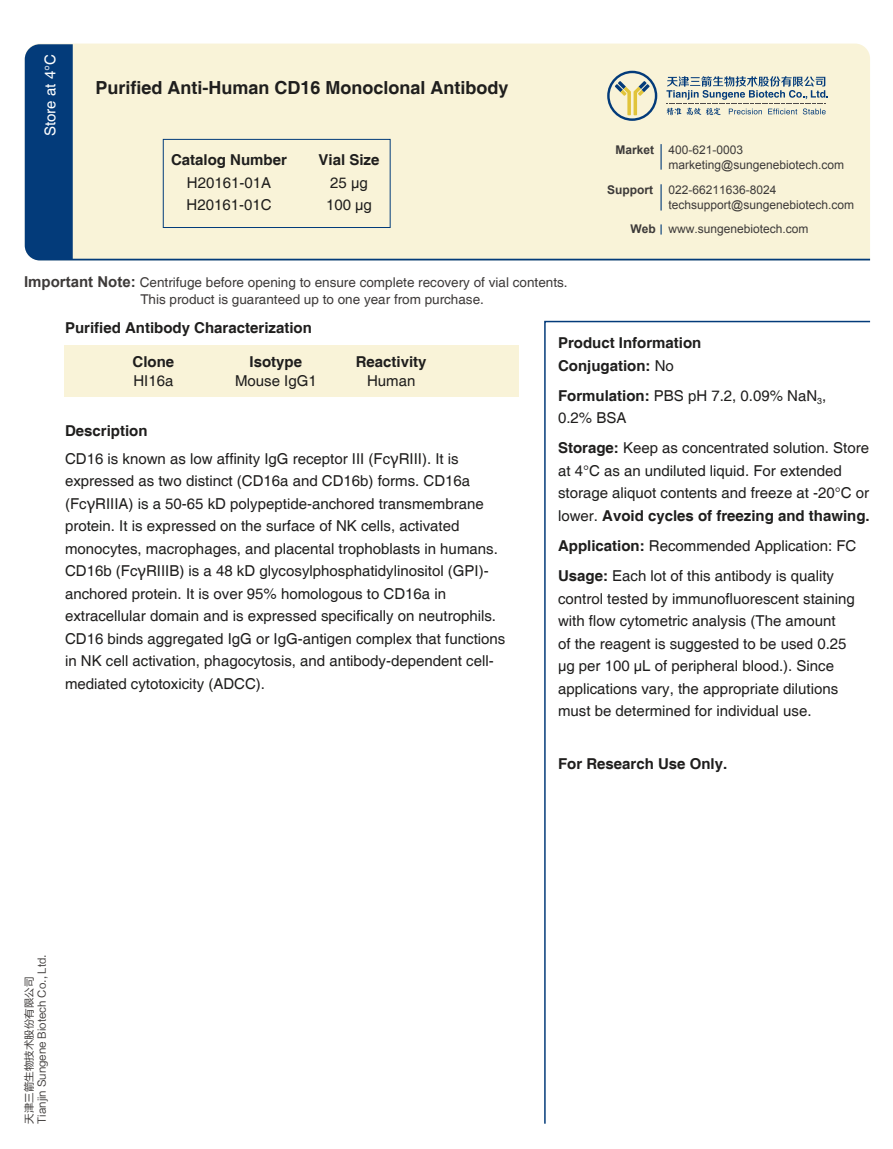
<style>
.page{position:relative;width:893px;height:1149px;background:#fff}
.page>*{position:absolute;margin:0;border:0;box-sizing:border-box;transform-origin:0 0}
.t1{font:700 18px "Helvetica";color:#1f1e1d}
.t2{font:15px/22.5px "Helvetica";color:#1f1e1d}
.t3{font:700 15px/22.5px "Helvetica";color:#1f1e1d}
.t4{font:15px "Helvetica";color:#fff}
.t5{font:13.5px/16.2px "Helvetica";color:#3d3a39}
.t6{font:12px/14.9px "Arial";color:#3d3a39}
.t7{font:700 12px "Arial";color:#3d3a39}
.t8{font:10.5px/12.6px "FZLTHK GBK1 0";color:#3d3a39}
.s1{font-family:"Arial";font-weight:700;font-size:15px}
.s2{font-weight:700}
.s3{font-family:"Microsoft Ya Hei"}
.s4{font-weight:400}
</style>
<div class="page">
<div style="left:65px;top:344px;width:454px;height:52px;background:#f9f3d8"></div>
<svg style="left:544px;top:320px;width:327px;height:804px"></svg>
<svg style="left:25px;top:44px;width:845px;height:216px;background:#e6e5d0"></svg>
<div style="left:163px;top:139px;width:228px;height:89px;border:1px solid #023b7a"></div>
<p class="t4" style="left:42px;top:136px;width:83px;rotate:-90deg">Store at 4°C</p>
<p class="t1" style="left:95px;top:77px;width:415px">Purified Anti-Human CD16 Monoclonal Antibody</p>
<p class="t3" style="left:171px;top:149px;width:117px">Catalog Number</p>
<p class="t2" style="left:187px;top:172px;width:87px">H20161-01A<br>H20161-01C</p>
<p class="t3" style="left:319px;top:149px;width:62px">Vial Size</p>
<p class="t2" style="left:326px;top:172px;width:47px">25 μg<br>100 μg</p>
<p class="t5" style="left:140px;top:275px;width:429px;text-indent:-116px"><span class="s1">Important Note:</span> Centrifuge before opening to ensure complete recovery of vial contents.<br>This product is guaranteed up to one year from purchase.</p>
<p class="t6" style="left:668px;top:142px;width:177px;text-indent:-53px"><span class="s2">Market</span> 400-621-0003 marketing@sungenebiotech.com</p>
<p class="t7" style="left:607px;top:182px;width:47px">Support</p>
<p class="t6" style="left:668px;top:182px;width:187px">022-66211636-8024 techsupport@sungenebiotech.com</p>
<p class="t6" style="left:630px;top:222px;width:180px"><span class="s2">Web</span> www.sungenebiotech.com</p>
<p class="t3" style="left:65px;top:317px;width:248px">Purified Antibody Characterization</p>
<p class="t3" style="left:133px;top:351px;width:43px">Clone</p>
<p class="t2" style="left:133px;top:370px;width:42px">HI16a</p>
<p class="t3" style="left:65px;top:420px;width:84px">Description</p>
<p class="t3" style="left:250px;top:351px;width:54px">Isotype</p>
<p class="t2" style="left:235px;top:370px;width:83px">Mouse IgG1</p>
<p class="t3" style="left:356px;top:351px;width:72px">Reactivity</p>
<p class="t2" style="left:367px;top:370px;width:50px">Human</p>
<p class="t2" style="left:65px;top:447px;width:442px">CD16 is known as low affinity IgG receptor III (Fc<span class="s3">γ</span>RIII). It is expressed as two distinct (CD16a and CD16b) forms. CD16a (Fc<span class="s3">γ</span>RIIIA) is a 50-65 kD polypeptide-anchored transmembrane protein. It is expressed on the surface of NK cells, activated monocytes, macrophages, and placental trophoblasts in humans.<br>CD16b (Fc<span class="s3">γ</span>RIIIB) is a 48 kD glycosylphosphatidylinositol (GPI)- anchored protein. It is over 95% homologous to CD16a in extracellular domain and is expressed specifically on neutrophils.<br>CD16 binds aggregated IgG or IgG-antigen complex that functions in NK cell activation, phagocytosis, and antibody-dependent cell&shy;mediated cytotoxicity (ADCC).</p>
<p class="t3" style="left:558px;top:332px;width:145px">Product Information<br>Conjugation: <span class="s4">No</span></p>
<p class="t2" style="left:558px;top:385px;width:270px"><span class="s2">Formulation:</span> PBS pH 7.2, 0.09% NaN<sub>3</sub>,<br>0.2% BSA</p>
<p class="t2" style="left:558px;top:437px;width:313px"><span class="s2">Storage:</span> Keep as concentrated solution. Store at 4°C as an undiluted liquid. For extended storage aliquot contents and freeze at -20°C or lower. <span class="s2">Avoid cycles of freezing and thawing.</span></p>
<p class="t2" style="left:558px;top:531px;width:300px;line-height:30px"><span class="s2">Application:</span> Recommended Application: FC<br><span class="s2">Usage:</span> Each lot of this antibody is quality</p>
<p class="t2" style="left:558px;top:587px;width:298px">control tested by immunofluorescent staining with flow cytometric analysis (The amount<br>of the reagent is suggested to be used 0.25 µg per 100 µL of peripheral blood.). Since applications vary, the appropriate dilutions must be determined for individual use.</p>
<p class="t3" style="left:558px;top:752px;width:171px">For Research Use Only.</p>
<p class="t8" style="left:23px;top:1123px;width:171px;rotate:-90deg">天津三箭生物技术股份有限公司<br>Tianjin Sungene Biotech Co., Ltd.</p>
</div>
